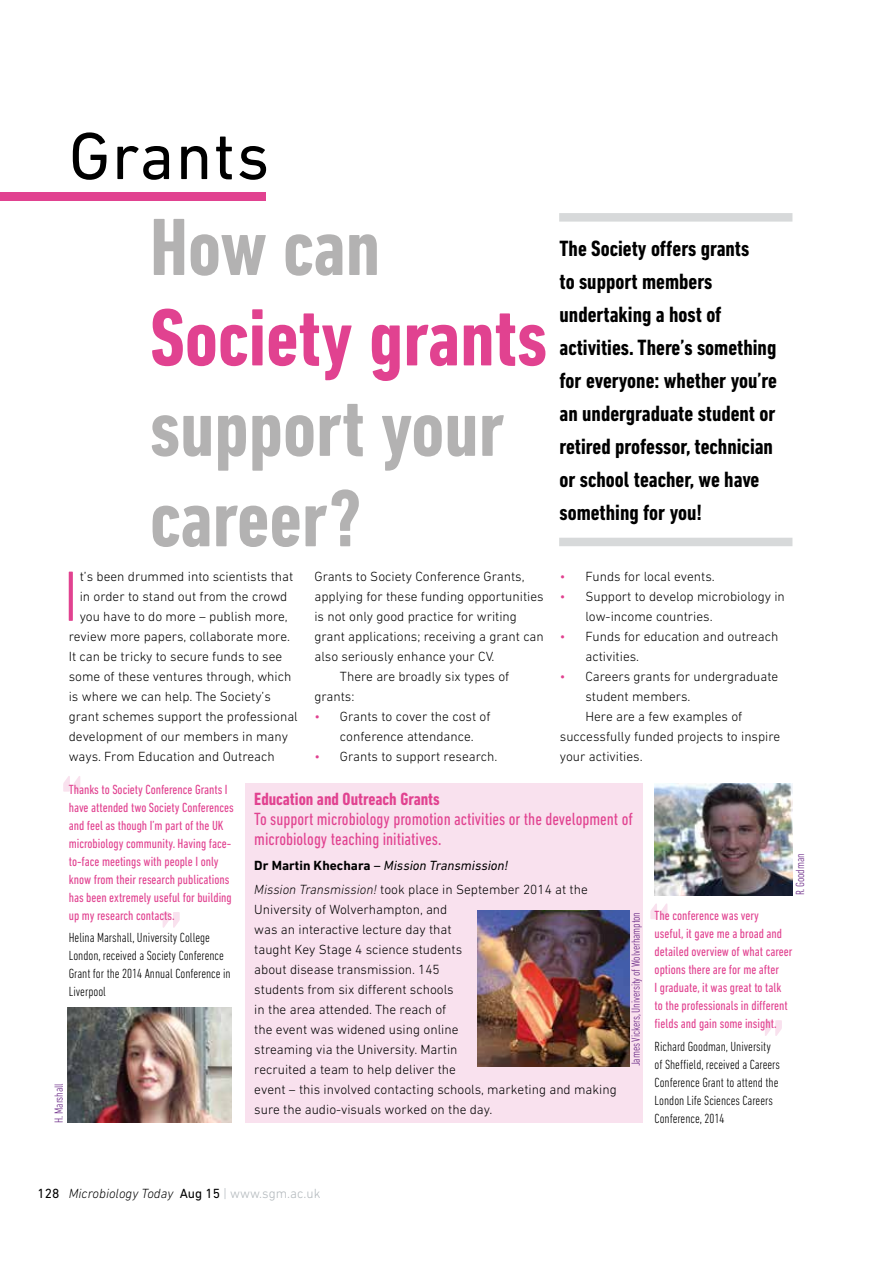
<style>
.page{position:relative;width:893px;height:1263px;background:#fff}
.page>*{position:absolute;margin:0;border:0;box-sizing:border-box;transform-origin:0 0}
.t1{font:condensed 90px "DIN Next LT Pro";color:#f9e1ee}
.t2{font:700 condensed 82.5px/90.4px "DIN Next LT Pro";color:#b3b2b2}
.t3{font:700 condensed 82.5px "DIN Next LT Pro";color:#e14290}
.t4{font:300 72.45px "DIN Next LT Pro";color:#e14290}
.t5{font:67.5px "DIN Next LT Pro";letter-spacing:.02em;color:#000}
.t6{font:700 condensed 22.5px/33px "DIN Next LT Pro";color:#000}
.t7{font:condensed 18px/20px "DIN Next LT Pro";color:#e14290}
.t8{font:700 condensed 18px "DIN Next LT Pro";color:#e14290}
.t9{font:300 13.5px/20px "DIN Next LT Pro";color:#000}
.t10{font:condensed 13.5px/18px "DIN Next LT Pro";color:#e14290}
.t11{font:300 condensed 13.5px/18px "DIN Next LT Pro";color:#000}
.t12{font:italic 300 13.5px "DIN Next LT Pro";color:#000}
.t13{font:300 condensed 12px "DIN Next LT Pro";letter-spacing:-.01em;color:#662383}
.s1{color:#e14290}
.s2{font-weight:700}
.s3{font-weight:400}
.s4{font-weight:400;font-style:italic}
.s5{font-style:italic}
.s6{font-weight:400;font-style:normal}
.s7{font-style:normal;color:#b2b8bc}
</style>
<div class="page">
<img style="left:655px;top:783px;width:137px;height:112px">
<img style="left:67px;top:1007px;width:165px;height:116px">
<div style="left:0;top:192px;width:266px;height:8px;background:#e14290"></div>
<div style="left:559px;top:538px;width:233px;height:8px;background:#d7d9da"></div>
<div style="left:559px;top:213px;width:233px;height:9px;background:#d7d9da"></div>
<div style="left:246px;top:783px;width:397px;height:340px;background:#f9e1ee"></div>
<img style="left:478px;top:910px;width:151px;height:156px">
<h3 class="t5" style="left:69px;top:117px;width:202px">Grants</h3>
<h2 class="t2" style="left:150px;top:202px;width:232px">How can</h2>
<h2 class="t3" style="left:150px;top:291px;width:399px">Society grants</h2>
<h2 class="t2" style="left:150px;top:383px;width:356px">support your career?</h2>
<h3 class="t4" style="left:62px;top:555px;width:19px">I</h3>
<p class="t9" style="left:80px;top:566px;width:215px">t’s been drummed into scientists that</p>
<p class="t9" style="left:80px;top:586px;width:209px">in order to stand out from the crowd</p>
<p class="t9" style="left:80px;top:606px;width:210px">you have to do more – publish more,</p>
<p class="t9" style="left:69px;top:626px;width:223px">review more papers, collaborate more.</p>
<p class="t9" style="left:69px;top:646px;width:215px">It can be tricky to secure funds to see</p>
<p class="t9" style="left:69px;top:666px;width:224px">some of these ventures through, which</p>
<p class="t9" style="left:69px;top:686px;width:204px">is where we can help. The Society’s</p>
<p class="t9" style="left:69px;top:706px;width:231px">grant schemes support the professional</p>
<p class="t9" style="left:69px;top:726px;width:221px">development of our members in many</p>
<p class="t9" style="left:69px;top:746px;width:208px">ways. From Education and Outreach</p>
<p class="t9" style="left:314px;top:566px;width:212px">Grants to Society Conference Grants,</p>
<p class="t9" style="left:314px;top:586px;width:231px">applying for these funding opportunities</p>
<p class="t9" style="left:314px;top:606px;width:204px">is not only good practice for writing</p>
<p class="t9" style="left:314px;top:626px;width:231px">grant applications; receiving a grant can</p>
<p class="t9" style="left:314px;top:646px;width:182px">also seriously enhance your CV.</p>
<p class="t9" style="left:340px;top:666px;width:171px">There are broadly six types of</p>
<p class="t9" style="left:314px;top:686px;width:42px">grants:</p>
<p class="t9" style="left:340px;top:706px;width:152px;text-indent:-26px"><span class="s1">•</span> Grants to cover the cost of conference attendance.</p>
<p class="t9" style="left:314px;top:746px;width:184px"><span class="s1">•</span> Grants to support research.</p>
<h3 class="t6" style="left:559px;top:232px;width:219px">The Society offers grants<br>to support members undertaking a host of activities. There’s something for everyone: whether you’re an undergraduate student or retired professor, technician or school teacher, we have something for you!</h3>
<p class="t9" style="left:560px;top:566px;width:156px"><span class="s1">•</span> Funds for local events.</p>
<p class="t9" style="left:585px;top:586px;width:201px;text-indent:-26px"><span class="s1">•</span> Support to develop microbiology in low-income countries.</p>
<p class="t9" style="left:585px;top:626px;width:194px;text-indent:-26px"><span class="s1">•</span> Funds for education and outreach activities.</p>
<p class="t9" style="left:560px;top:666px;width:220px"><span class="s1">•</span> Careers grants for undergraduate</p>
<p class="t9" style="left:585px;top:686px;width:107px">student members.</p>
<p class="t9" style="left:585px;top:706px;width:158px">Here are a few examples of</p>
<p class="t9" style="left:560px;top:726px;width:222px">successfully funded projects to inspire</p>
<p class="t9" style="left:560px;top:746px;width:84px">your activities.</p>
<h1 class="t1" style="left:60px;top:756px;width:26px">“</h1>
<p class="t10" style="left:69px;top:780px;width:167px">Thanks to Society Conference Grants I have attended two Society Conferences and feel as though I’m part of the UK microbiology community. Having face&shy;to-face meetings with people I only know from their research publications has been extremely useful for building up my research contacts.</p>
<p class="t11" style="left:69px;top:928px;width:163px">Helina Marshall, University College<br>London, received a Society Conference<br>Grant for the 2014 Annual Conference in<br>Liverpool</p>
<h1 class="t1" style="left:183px;top:948px;width:26px;rotate:-180deg">“</h1>
<p class="t13" style="left:52px;top:1123px;width:41px;rotate:-90deg">H. Marshall</p>
<h3 class="t8" style="left:254px;top:789px;width:187px">Education and Outreach Grants</h3>
<h3 class="t7" style="left:254px;top:809px;width:380px">To support microbiology promotion activities or the development of microbiology teaching initiatives.</h3>
<p class="t9" style="left:254px;top:853px;width:335px;line-height:24.3px"><span class="s2">Dr Martin Khechara</span> <span class="s3">–</span> <span class="s4">Mission Transmission!<br></span><span class="s5">Mission Transmission!</span> took place in September 2014 at the</p>
<p class="t9" style="left:254px;top:899px;width:364px">University of Wolverhampton, and<br>was an interactive lecture day that<br>taught Key Stage 4 science students<br>about disease transmission. 145<br>students from six different schools<br>in the area attended. The reach of<br>the event was widened using online<br>streaming via the University. Martin<br>recruited a team to help deliver the<br>event – this involved contacting schools, marketing and making sure the audio-visuals worked on the day.</p>
<p class="t13" style="left:629px;top:1066px;width:156px;rotate:-90deg">James Vickers, University of Wolverhampton</p>
<p class="t13" style="left:793px;top:895px;width:43px;rotate:-90deg">R. Goodman</p>
<h1 class="t1" style="left:647px;top:883px;width:26px">“</h1>
<p class="t10" style="left:655px;top:906px;width:139px">The conference was very<br>useful, it gave me a broad and detailed overview of what career options there are for me after<br>I graduate, it was great to talk to the professionals in different fields and gain some insight.</p>
<p class="t11" style="left:655px;top:1037px;width:127px">Richard Goodman, University of Sheffield, received a Careers<br>Conference Grant to attend the<br>London Life Sciences Careers<br>Conference, 2014</p>
<h1 class="t1" style="left:786px;top:1056px;width:26px;rotate:-180deg">“</h1>
<p class="t12" style="left:38px;top:1185px;width:284px"><span class="s6">128</span> Microbiology Today <span class="s6">Aug 15</span> <span class="s7">| www.sgm.ac.uk</span></p>
</div>
